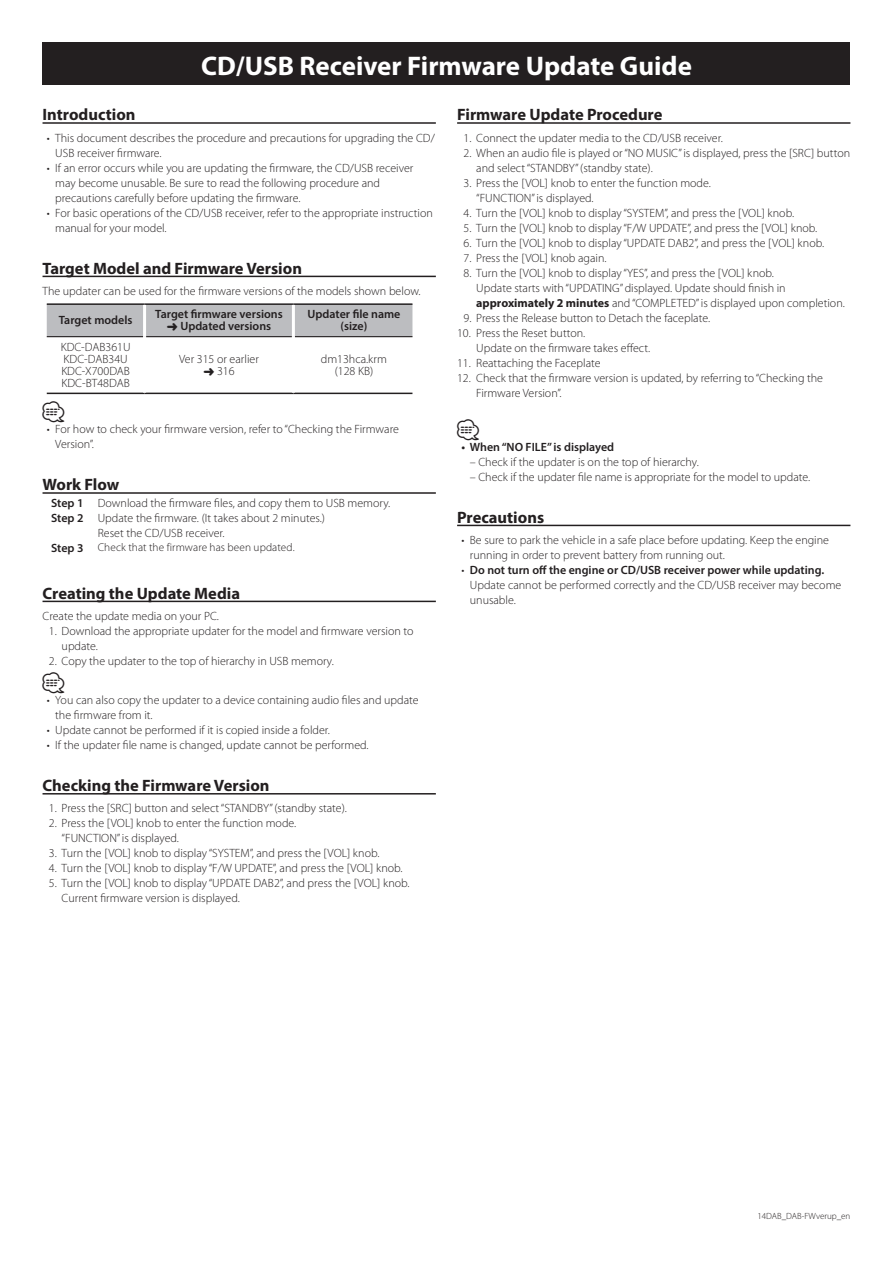
<style>
.page{position:relative;width:893px;height:1263px;background:#fff}
.page>*{position:absolute;margin:0;border:0;box-sizing:border-box;transform-origin:0 0}
.t1{font:700 27px "Myriad Pro";color:#fff}
.t2{font:21px "Car Symble";color:#231f20}
.t3{font:700 16.5px "Myriad Pro";color:#231f20}
.t4{font:300 12px/15px "Myriad Pro";color:#231f20}
.t5{font:600 12px/12px "Myriad Pro";color:#231f20;text-align:center}
.t6{font:300 11.25px "Myriad Pro";letter-spacing:.005em;color:#231f20}
.t7{font:300 9px "Myriad Pro";color:#231f20}
.s1{font-weight:700}
</style>
<div class="page">
<div style="left:43px;top:43px;width:807px;height:42px;background:#231f20"></div>
<hr style="left:43px;top:122px;width:393px;height:2px;background:#231f20">
<hr style="left:43px;top:276px;width:393px;height:1px;background:#231f20">
<hr style="left:43px;top:492px;width:393px;height:2px;background:#231f20">
<hr style="left:43px;top:601px;width:393px;height:1px;background:#231f20">
<hr style="left:43px;top:793px;width:393px;height:1px;background:#231f20">
<div style="left:47px;top:305px;width:365px;height:31px;background:#bcbdc0"></div>
<hr style="left:47px;top:303px;width:98px;height:2px;background:#231f20">
<hr style="left:145px;top:303px;width:148px;height:2px;background:#231f20">
<hr style="left:293px;top:303px;width:119px;height:2px;background:#231f20">
<hr style="left:47px;top:393px;width:98px;height:1px;background:#231f20">
<hr style="left:145px;top:393px;width:148px;height:1px;background:#231f20">
<hr style="left:293px;top:393px;width:119px;height:1px;background:#231f20">
<hr style="left:47px;top:336px;width:96px;height:1px;background:#231f20">
<hr style="left:146px;top:336px;width:146px;height:1px;background:#231f20">
<hr style="left:295px;top:336px;width:117px;height:1px;background:#231f20">
<hr style="left:143px;top:305px;width:3px;height:32px;background:#fff">
<hr style="left:292px;top:305px;width:3px;height:32px;background:#fff">
<hr style="left:457px;top:122px;width:393px;height:2px;background:#231f20">
<hr style="left:457px;top:525px;width:393px;height:1px;background:#231f20">
<h1 class="t1" style="left:201px;top:48px;width:492px">CD/USB Receiver Firmware Update Guide</h1>
<h3 class="t3" style="left:43px;top:104px;width:95px">Introduction</h3>
<p class="t4" style="left:55px;top:130px;width:381px">This document describes the procedure and precautions for upgrading the CD/</p>
<p class="t4" style="left:47px;top:130px;width:4px">•</p>
<p class="t4" style="left:55px;top:145px;width:360px">USB receiver firmware.<br>If an error occurs while you are updating the firmware, the CD/USB receiver</p>
<p class="t4" style="left:47px;top:160px;width:4px">•</p>
<p class="t4" style="left:55px;top:175px;width:379px">may become unusable. Be sure to read the following procedure and precautions carefully before updating the firmware.<br>For basic operations of the CD/USB receiver, refer to the appropriate instruction</p>
<p class="t4" style="left:47px;top:205px;width:4px">•</p>
<p class="t4" style="left:55px;top:220px;width:113px">manual for your model.</p>
<h3 class="t3" style="left:43px;top:257px;width:261px">Target Model and Firmware Version</h3>
<p class="t4" style="left:43px;top:284px;width:380px">The updater can be used for the firmware versions of the models shown below.</p>
<p class="t5" style="left:155px;top:308px;width:129px">Target firmware versions</p>
<p class="t5" style="left:308px;top:308px;width:94px">Updater file name (size(</p>
<p class="t5" style="left:59px;top:314px;width:75px">Target models</p>
<p class="t5" style="left:167px;top:320px;width:106px">➜ Updated versions</p>
<p class="t4" style="left:61px;top:341px;width:71px;line-height:12px">KDC-DAB361U<br>KDC-DAB34U<br>KDC X- 700DAB<br>KDC-BT48DAB</p>
<p class="t4" style="left:179px;top:353px;width:81px;line-height:12px;text-align:center">Ver 315 or earlier ➜ 316</p>
<p class="t4" style="left:321px;top:353px;width:68px;line-height:12px;text-align:center">dm13hca.krm (128 KB(</p>
<p class="t4" style="left:55px;top:422px;width:345px">For how to check your firmware version, refer to“Checking the Firmware</p>
<h2 class="t2" style="left:43px;top:401px;width:23px">⁄</h2>
<p class="t4" style="left:55px;top:437px;width:40px">Version.“</p>
<h3 class="t3" style="left:43px;top:474px;width:78px">Work Flow</h3>
<p class="t4" style="left:98px;top:495px;width:294px">Download the firmware files, and copy them to USB memory.</p>
<p class="t4" style="left:47px;top:422px;width:4px">•</p>
<p class="t5" style="left:51px;top:496px;width:34px">Step 1</p>
<p class="t5" style="left:51px;top:511px;width:34px">Step 2</p>
<p class="t4" style="left:98px;top:510px;width:229px">Update the firmware (. It takes about 2 minutes (.</p>
<p class="t4" style="left:98px;top:525px;width:128px">Reset the CD/USB receiver.</p>
<p class="t6" style="left:98px;top:541px;width:198px">Check that the firmware has been updated.</p>
<p class="t5" style="left:51px;top:541px;width:34px">Step 3</p>
<h3 class="t3" style="left:43px;top:582px;width:199px">Creating the Update Media</h3>
<p class="t4" style="left:43px;top:609px;width:178px">Create the update media on your PC.</p>
<p class="t4" style="left:62px;top:624px;width:353px;text-indent:-13px">1. Download the appropriate updater for the model and firmware version to update.</p>
<p class="t4" style="left:49px;top:654px;width:287px">2. Copy the updater to the top of hierarchy in USB memory.</p>
<p class="t4" style="left:55px;top:693px;width:365px">You can also copy the updater to a device containing audio files and update</p>
<h2 class="t2" style="left:43px;top:672px;width:23px">⁄</h2>
<p class="t4" style="left:55px;top:708px;width:276px">the firmware from .i t<br>Update cannot be performed isitif copied inside a folder.</p>
<p class="t4" style="left:47px;top:693px;width:4px">•</p>
<p class="t4" style="left:47px;top:723px;width:4px">•</p>
<p class="t4" style="left:55px;top:738px;width:315px">If the updater file name is changed, update cannot be performed.</p>
<p class="t4" style="left:47px;top:738px;width:4px">•</p>
<h3 class="t3" style="left:43px;top:775px;width:229px">Checking the Firmware Version</h3>
<p class="t4" style="left:49px;top:801px;width:300px">1. Press the [SRC] button and select“STANDBY” (standby state .(</p>
<p class="t4" style="left:62px;top:816px;width:236px;text-indent:-13px">2. Press the [VOL] knob to enter the function mode. “FUNCTION”is displayed.</p>
<p class="t4" style="left:49px;top:846px;width:332px">3. Turn the [VOL] knob to display“SYSTEM ,” and press the [VOL] knob.</p>
<p class="t4" style="left:49px;top:861px;width:355px">4. Turn the [VOL] knob to display W/ F“ UPDATE ,” and press the [VOL] knob.</p>
<p class="t4" style="left:62px;top:876px;width:349px;text-indent:-13px">5. Turn the [VOL] knob to display“UPDATE DAB , ”2 and press the [VOL] knob.<br>Current firmware version is displayed.</p>
<h3 class="t3" style="left:457px;top:104px;width:207px">Firmware Update Procedure</h3>
<p class="t4" style="left:463px;top:130px;width:261px">1. Connect the updater media to the CD/USB receiver.</p>
<p class="t4" style="left:476px;top:145px;width:375px;text-indent:-13px">2. When an audio file is played or“NO MUSIC”is displayed, press the [SRC] button and select“STANDBY” (standby state .(</p>
<p class="t4" style="left:476px;top:175px;width:236px;text-indent:-13px">3. Press the [VOL] knob to enter the function mode. “FUNCTION”is displayed.</p>
<p class="t4" style="left:463px;top:205px;width:332px">4. Turn the [VOL] knob to display“SYSTEM ,” and press the [VOL] knob.</p>
<p class="t4" style="left:463px;top:220px;width:355px">5. Turn the [VOL] knob to display W/ F“ UPDATE ,” and press the [VOL] knob.</p>
<p class="t4" style="left:463px;top:235px;width:362px">6. Turn the [VOL] knob to display“UPDATE DAB , ”2 and press the [VOL] knob.</p>
<p class="t4" style="left:463px;top:250px;width:145px">7. Press the [VOL] knob again.</p>
<p class="t4" style="left:476px;top:265px;width:370px;text-indent:-13px">8. Turn the [VOL] knob to display“YES ,” and press the [VOL] knob.<br>Update starts with“UPDATING”displayed. Update should finish in <span class="s1">approximately 2 minutes</span> and“COMPLETED”is displayed upon completion.</p>
<p class="t4" style="left:463px;top:310px;width:248px">9. Press the Release button to Detach the faceplate.</p>
<p class="t4" style="left:476px;top:325px;width:175px;text-indent:-19px">10. Press the Reset button.<br>Update on the firmware takes effect.</p>
<p class="t4" style="left:457px;top:355px;width:145px">11. Reattaching the Faceplate</p>
<p class="t4" style="left:476px;top:370px;width:348px;text-indent:-19px">12. Check that the firmware version is updated, by referring to“Checking the<br>Firmware Version.“</p>
<h2 class="t2" style="left:457px;top:419px;width:23px">⁄</h2>
<p class="t4" style="left:470px;top:454px;width:230px">– Check if the updater is on the top of hierarchy.</p>
<p class="t4" style="left:470px;top:469px;width:342px">– Check if the updater file name is appropriate for the model to update.</p>
<h3 class="t3" style="left:457px;top:506px;width:89px">Precautions</h3>
<p class="t4" style="left:470px;top:533px;width:361px">Be sure to park the vehicle in a safe place before updating. Keep the engine</p>
<p class="t5" style="left:461px;top:440px;width:154px">• When“NO FILE”is displayed</p>
<p class="t4" style="left:461px;top:533px;width:4px">•</p>
<p class="t4" style="left:470px;top:548px;width:257px">running in order to prevent battery from running out.</p>
<p class="t5" style="left:470px;top:564px;width:356px">Do not turn off the engine or CD/USB receiver power while updating.</p>
<p class="t4" style="left:461px;top:563px;width:4px">•</p>
<p class="t4" style="left:470px;top:578px;width:373px">Update cannot be performed correctly and the CD/USB receiver may become unusable.</p>
<p class="t7" style="left:757px;top:1211px;width:94px">14DAB_DAB-FWverup_en</p>
</div>
